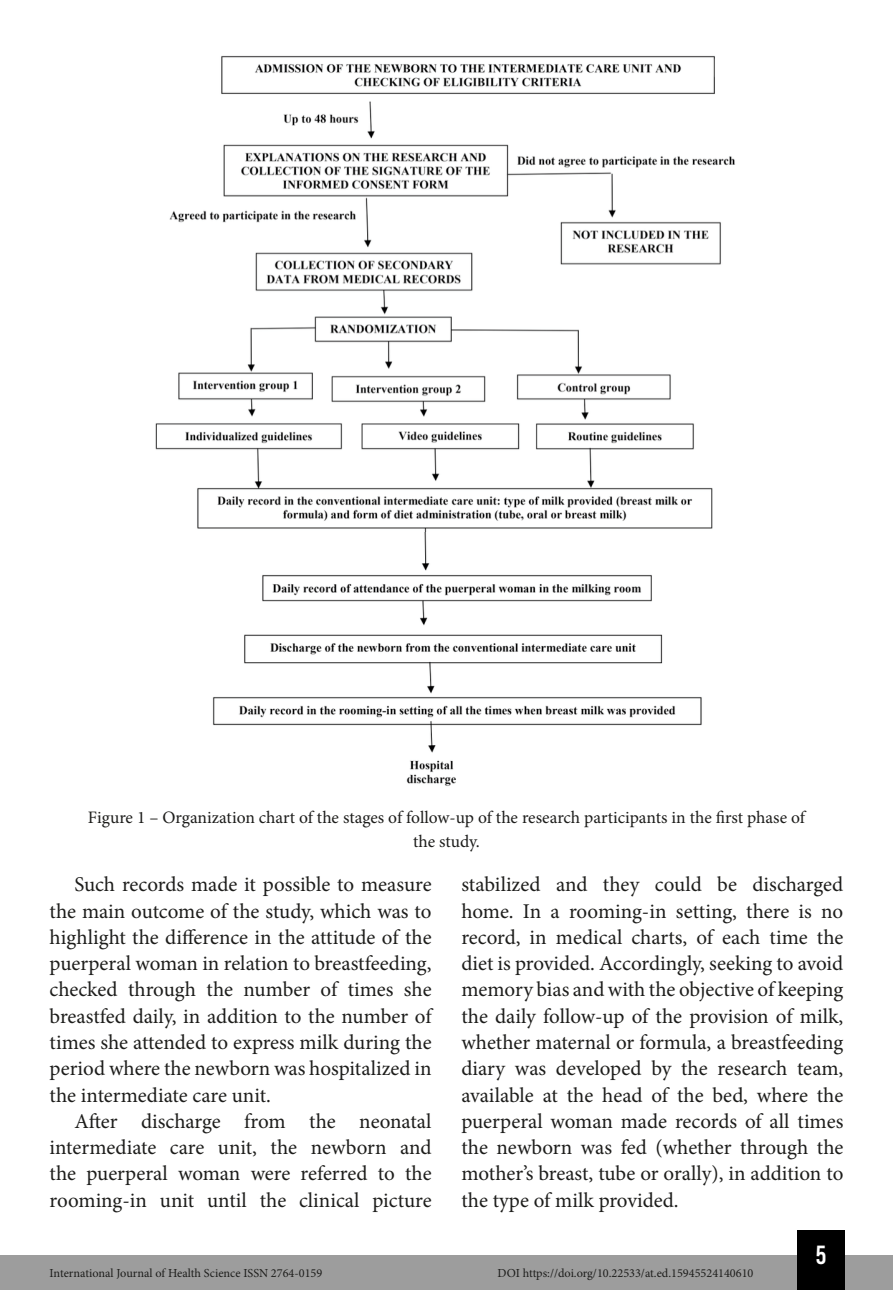
<style>
.page{position:relative;width:893px;height:1290px;background:#fff}
.page>*{position:absolute;margin:0;border:0;box-sizing:border-box;transform-origin:0 0}
.t1{font:26.25px "Bebas Kai";color:#fff}
.TXT{font:21px/26.2px "Minion Pro";color:#1d1d1b;text-align:justify}
.Info_Imagem{font:17.5px/24.5px "Minion Pro";letter-spacing:-.005em;color:#1d1d1b;text-align:center}
.t2{font:12.25px "Minion Pro";color:#1d1d1b}
</style>
<div class="page">
<div style="left:0;top:1255px;width:893px;height:35px;background:#9d9d9d"></div>
<div style="left:797px;top:1230px;width:48px;height:60px;background:#000"></div>
<img style="left:155px;top:55px;width:580px;height:731px">
<p class="Info_Imagem" style="left:88px;top:805px;width:719px">Figure 1 – Organization chart of the stages of follow-up of the research participants in the first phase of the study.</p>
<p class="TXT" style="left:50px;top:872px;width:384px;text-indent:25px">Such records made it possible to measure the main outcome of the study, which was to highlight the difference in the attitude of the puerperal woman in relation to breastfeeding, checked through the number of times she breastfed daily, in addition to the number of times she attended to express milk during the period where the newborn was hospitalized in the intermediate care unit.</p>
<p class="TXT" style="left:50px;top:1108px;width:383px;text-indent:25px">After discharge from the neonatal intermediate care unit, the newborn and the puerperal woman were referred to the rooming-in unit until the clinical picture</p>
<p class="TXT" style="left:461px;top:872px;width:384px">stabilized and they could be discharged home. In a rooming-in setting, there is no record, in medical charts, of each time the diet is provided. Accordingly, seeking to avoid memory bias and with the objective of keeping the daily follow-up of the provision of milk, whether maternal or formula, a breastfeeding diary was developed by the research team, available at the head of the bed, where the puerperal woman made records of all times the newborn was fed (whether through the mother’s breast, tube or orally), in addition to the type of milk provided.</p>
<p class="t2" style="left:50px;top:1265px;width:274px">International Journal of Health Science ISSN 2764-0159</p>
<p class="t2" style="left:498px;top:1265px;width:257px">DOI https://doi.org/10.22533/at.ed.15945524140610</p>
<p class="t1" style="left:816px;top:1241px;width:12px">5</p>
</div>
